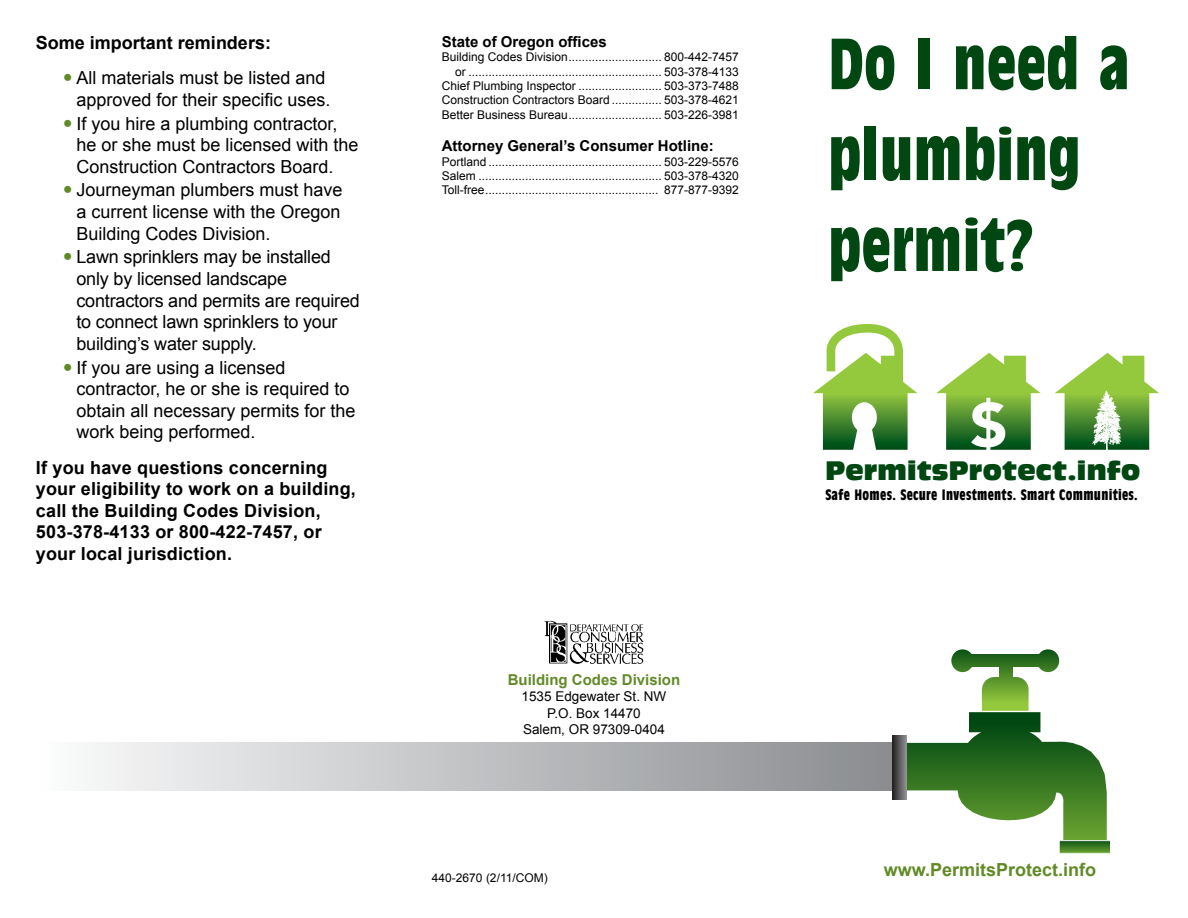
<style>
.page{position:relative;width:1188px;height:918px;background:#fff}
.page>*{position:absolute;margin:0;border:0;box-sizing:border-box;transform-origin:0 0}
.t1{font:700 75.75px "Antique Oli Con";color:#004712}
.t2{font:900 61.8px "Avenir";color:#fff}
.t3{font:27.75px "Antique Oli T Comp";letter-spacing:.01em;color:#004712}
.t4{font:18px/21.6px "Arial";color:#000}
.t5{font:700 18px/21.6px "Arial";letter-spacing:.01em;color:#000}
.t6{font:700 18px "Arial";color:#618a27}
.t7{font:700 15.75px "Antique Oli Con";color:#000}
.t8{font:700 15px "Arial";color:#000}
.t9{font:700 15px "Arial";color:#618a27}
.t10{font:13.5px/16.2px "Arial";color:#000;text-align:center}
.t11{font:12px/14.4px "Arial";color:#000;text-align:right}
</style>
<div class="page">
<svg style="left:936px;top:353px;width:105px;height:97px"></svg>
<svg style="left:813px;top:324px;width:104px;height:126px"></svg>
<svg style="left:1055px;top:353px;width:104px;height:97px"></svg>
<div style="left:36px;top:743px;width:855px;height:47px;background:linear-gradient(to right,#fcfcfd,#898b8f)"></div>
<svg style="left:907px;top:649px;width:200px;height:191px"></svg>
<svg style="left:1061px;top:842px;width:48px;height:10px"></svg>
<div style="left:1059px;top:840px;width:52px;height:14px;border:1px solid #fff"></div>
<svg style="left:892px;top:736px;width:14px;height:63px"></svg>
<img style="left:544px;top:620px;width:100px;height:44px">
<h3 class="t5" style="left:36px;top:33px;width:237px">Some important reminders:</h3>
<h3 class="t4" style="left:76px;top:67px;width:256px">All materials must be listed and approved for their specific uses.</h3>
<h3 class="t4" style="left:76px;top:113px;width:284px">If you hire a plumbing contractor, he or she must be licensed with the<br>Construction Contractors Board.</h3>
<h3 class="t4" style="left:76px;top:180px;width:268px;text-align:justify">Journeyman plumbers must have a current license with the Oregon Building Codes Division.</h3>
<h3 class="t4" style="left:76px;top:247px;width:285px">Lawn sprinklers may be installed only by licensed landscape contractors and permits are required to connect lawn sprinklers to your building’s water supply.</h3>
<h3 class="t4" style="left:76px;top:357px;width:281px">If you are using a licensed contractor, he or she is required to obtain all necessary permits for the work being performed.</h3>
<h3 class="t5" style="left:36px;top:457px;width:321px">If you have questions concerning your eligibility to work on a building, call the Building Codes Division, 503-378-4133 or 800-422-7457, or your local jurisdiction.</h3>
<p class="t8" style="left:442px;top:32px;width:167px">State of Oregon offices</p>
<p class="t11" style="left:442px;top:50px;width:298px">Building Codes Division............................ 800-442-7457 or .......................................................... 503-378-4133<br>Chief Plumbing Inspector ......................... 503-373-7488<br>Construction Contractors Board ............... 503-378-4621<br>Better Business Bureau............................ 503-226-3981</p>
<p class="t8" style="left:442px;top:136px;width:273px">Attorney General’s Consumer Hotline:</p>
<p class="t11" style="left:442px;top:154px;width:298px;text-align:justify">Portland .................................................... 503-229-5576<br>Salem ....................................................... 503-378-4320<br>Toll-free.................................................... 877-877-9392</p>
<p class="t9" style="left:508px;top:670px;width:174px">Building Codes Division</p>
<p class="t10" style="left:522px;top:689px;width:146px">1535 Edgewater St. NW<br>P.O. Box 14470<br>Salem, OR 97309-0404</p>
<p class="t11" style="left:432px;top:871px;width:117px">440-2670 (2/11/COM)</p>
<h1 class="t1" style="left:1014px;top:113px;width:36px">■</h1>
<h2 class="t2" style="left:970px;top:388px;width:38px">$</h2>
<h3 class="t3" style="left:825px;top:455px;width:316px">PermitsProtect.info</h3>
<h3 class="t7" style="left:855px;top:486px;width:39px">★□ ▲</h3>
<h3 class="t7" style="left:919px;top:486px;width:95px">◆ ■❖ ▲▼ ■▼▲</h3>
<h3 class="t7" style="left:1094px;top:486px;width:42px">◆■▼ ▲</h3>
<h3 class="t6" style="left:884px;top:857px;width:214px">www.PermitsProtect.info</h3>
</div>
